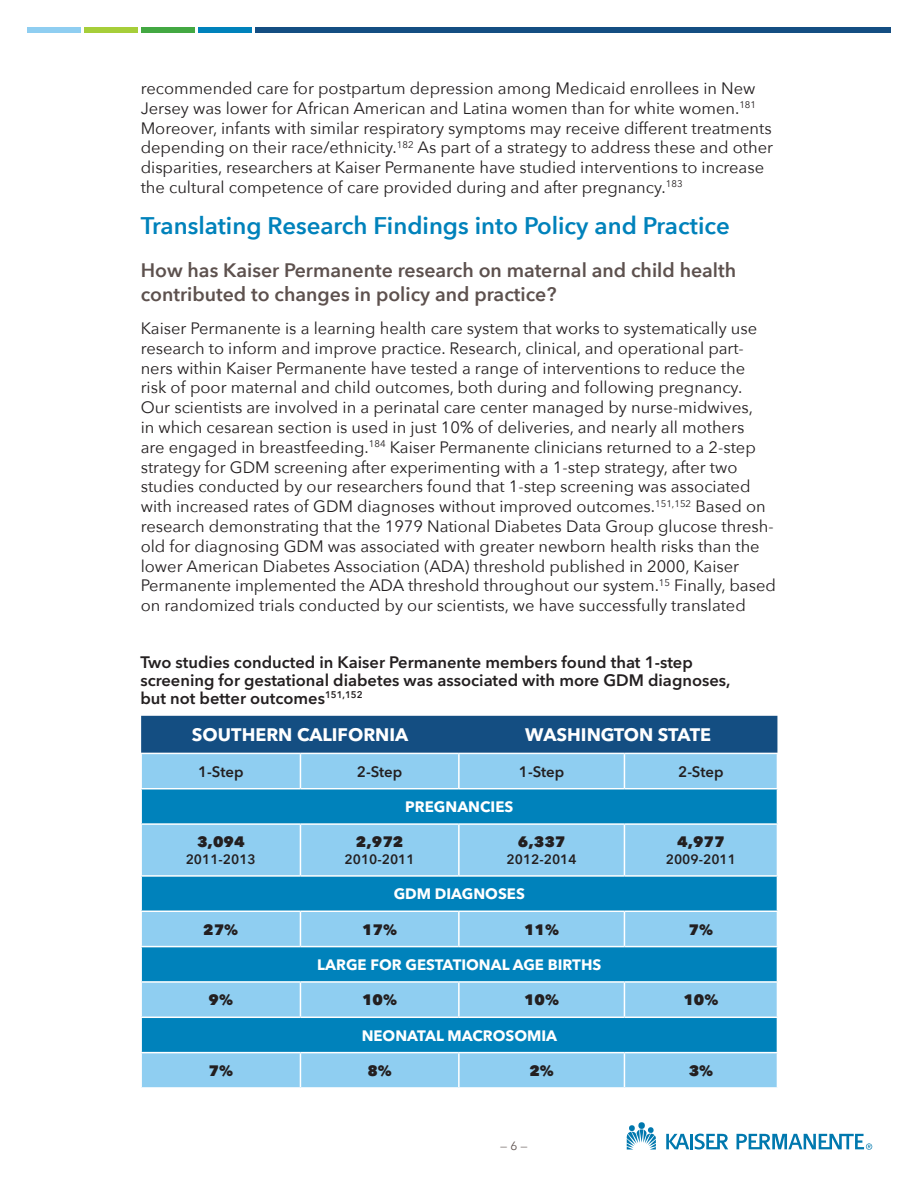
<style>
.page{position:relative;width:918px;height:1188px;background:#fff}
.page>*{position:absolute;margin:0;border:0;box-sizing:border-box;transform-origin:0 0}
.t1{font:600 24px "Avenir Next";color:#0082bb}
.t2{font:600 19.5px/23.4px "Avenir Next";color:#5d514e}
.EndNote_Bibliography{font:700 18px "Avenir Next LT Pro";color:#fff}
.Body_Text{font:16.5px/19.8px "Avenir Next";color:#231f20}
.EndNote_Bibliography-2{font:600 16.5px/18px "Avenir Next LT Pro";color:#231f20}
.EndNote_Bibliography-3{font:700 15px "Avenir Next LT Pro";color:#fff}
.EndNote_Bibliography-4{font:800 15px "Avenir Next LT Pro";color:#231f20}
.EndNote_Bibliography-5{font:600 15px "Avenir Next LT Pro";color:#231f20}
.EndNote_Bibliography-6{font:600 13.5px "Avenir Next LT Pro";color:#231f20}
.t3{font:12px "Avenir Next";color:#5d514e}
</style>
<div class="page">
<div style="left:27px;top:27px;width:54px;height:5px;background:#8fcef1"></div>
<div style="left:84px;top:27px;width:54px;height:5px;background:#a6ce39"></div>
<div style="left:141px;top:27px;width:54px;height:5px;background:#43a842"></div>
<div style="left:198px;top:27px;width:54px;height:5px;background:#0082bb"></div>
<div style="left:255px;top:27px;width:636px;height:5px;background:#144e82"></div>
<svg style="left:627px;top:1125px;width:29px;height:25px"></svg>
<div style="left:638px;top:1122px;width:7px;height:7px;background:#0078ae;border-radius:50%"></div>
<hr style="left:690px;top:1134px;width:3px;height:15px;background:#0078ae">
<svg style="left:666px;top:1134px;width:23px;height:15px"></svg>
<svg style="left:695px;top:1134px;width:33px;height:16px"></svg>
<svg style="left:737px;top:1134px;width:135px;height:16px"></svg>
<div style="left:141px;top:716px;width:636px;height:37px;background:#144e82"></div>
<div style="left:142px;top:754px;width:635px;height:333px;background:#8fcef1"></div>
<svg style="left:142px;top:789px;width:635px;height:263px;background:#44a6d4"></svg>
<hr style="left:140px;top:823px;width:160px;height:2px;background:#fff">
<hr style="left:300px;top:823px;width:159px;height:2px;background:#fff">
<hr style="left:300px;top:825px;width:1px;height:50px;background:#fff">
<hr style="left:459px;top:823px;width:165px;height:2px;background:#fff">
<hr style="left:458px;top:825px;width:2px;height:50px;background:#fff">
<hr style="left:624px;top:823px;width:154px;height:2px;background:#fff">
<hr style="left:624px;top:825px;width:1px;height:50px;background:#fff">
<hr style="left:140px;top:875px;width:160px;height:2px;background:#fff">
<hr style="left:300px;top:875px;width:159px;height:2px;background:#fff">
<hr style="left:459px;top:875px;width:165px;height:2px;background:#fff">
<hr style="left:624px;top:875px;width:154px;height:2px;background:#fff">
<hr style="left:140px;top:911px;width:160px;height:1px;background:#fff">
<hr style="left:300px;top:911px;width:159px;height:1px;background:#fff">
<hr style="left:300px;top:912px;width:1px;height:34px;background:#fff">
<hr style="left:459px;top:911px;width:165px;height:1px;background:#fff">
<hr style="left:458px;top:912px;width:2px;height:34px;background:#fff">
<hr style="left:624px;top:911px;width:154px;height:1px;background:#fff">
<hr style="left:624px;top:912px;width:1px;height:34px;background:#fff">
<hr style="left:140px;top:946px;width:160px;height:1px;background:#fff">
<hr style="left:300px;top:946px;width:159px;height:1px;background:#fff">
<hr style="left:459px;top:946px;width:165px;height:1px;background:#fff">
<hr style="left:624px;top:946px;width:154px;height:1px;background:#fff">
<hr style="left:140px;top:981px;width:160px;height:2px;background:#fff">
<hr style="left:300px;top:981px;width:159px;height:2px;background:#fff">
<hr style="left:300px;top:983px;width:1px;height:34px;background:#fff">
<hr style="left:459px;top:981px;width:165px;height:2px;background:#fff">
<hr style="left:458px;top:983px;width:2px;height:34px;background:#fff">
<hr style="left:624px;top:981px;width:154px;height:2px;background:#fff">
<hr style="left:624px;top:983px;width:1px;height:34px;background:#fff">
<hr style="left:140px;top:1017px;width:160px;height:1px;background:#fff">
<hr style="left:300px;top:1017px;width:159px;height:1px;background:#fff">
<hr style="left:459px;top:1017px;width:165px;height:1px;background:#fff">
<hr style="left:624px;top:1017px;width:154px;height:1px;background:#fff">
<hr style="left:140px;top:1052px;width:160px;height:1px;background:#fff">
<hr style="left:300px;top:1052px;width:159px;height:1px;background:#fff">
<hr style="left:300px;top:1053px;width:1px;height:34px;background:#fff">
<hr style="left:459px;top:1052px;width:165px;height:1px;background:#fff">
<hr style="left:458px;top:1053px;width:2px;height:34px;background:#fff">
<hr style="left:624px;top:1052px;width:154px;height:1px;background:#fff">
<hr style="left:624px;top:1053px;width:1px;height:34px;background:#fff">
<hr style="left:300px;top:754px;width:1px;height:34px;background:#fff">
<hr style="left:458px;top:754px;width:2px;height:34px;background:#fff">
<hr style="left:624px;top:754px;width:1px;height:34px;background:#fff">
<hr style="left:140px;top:788px;width:160px;height:1px;background:#fff">
<hr style="left:300px;top:788px;width:159px;height:1px;background:#fff">
<hr style="left:459px;top:788px;width:165px;height:1px;background:#fff">
<hr style="left:624px;top:788px;width:154px;height:1px;background:#fff">
<p class="Body_Text" style="left:141px;top:78px;width:634px">recommended care for postpartum depression among Medicaid enrollees in New Jersey was lower for African American and Latina women than for white women.<sup>181<br></sup>Moreover, infants with similar respiratory symptoms may receive different treatments depending on their race/ethnicity.<sup>182</sup> As part of a strategy to address these and other disparities, researchers at Kaiser Permanente have studied interventions to increase the cultural competence of care provided during and after pregnancy.<sup>183</sup></p>
<h2 class="t1" style="left:141px;top:205px;width:591px">Translating Research Findings into Policy and Practice</h2>
<h3 class="t2" style="left:141px;top:258px;width:597px">How has Kaiser Permanente research on maternal and child health contributed to changes in policy and practice?</h3>
<p class="Body_Text" style="left:141px;top:318px;width:637px">Kaiser Permanente is a learning health care system that works to systematically use research to inform and improve practice. Research, clinical, and operational part&shy;ners within Kaiser Permanente have tested a range of interventions to reduce the<br>risk of poor maternal and child outcomes, both during and following pregnancy.<br>Our scientists are involved in a perinatal care center managed by nurse-midwives,<br>in which cesarean section is used in just 10% of deliveries, and nearly all mothers<br>are engaged in breastfeeding.<sup>184</sup> Kaiser Permanente clinicians returned to a 2-step strategy for GDM screening after experimenting with a 1-step strategy, after two studies conducted by our researchers found that 1-step screening was associated with increased rates of GDM diagnoses without improved outcomes.<sup>151,152</sup> Based on research demonstrating that the 1979 National Diabetes Data Group glucose thresh&shy;old for diagnosing GDM was associated with greater newborn health risks than the lower American Diabetes Association (ADA) threshold published in 2000, Kaiser Permanente implemented the ADA threshold throughout our system.<sup>15</sup> Finally, based on randomized trials conducted by our scientists, we have successfully translated</p>
<p class="EndNote_Bibliography-2" style="left:140px;top:653px;width:592px">Two studies conducted in Kaiser Permanente members found that 1-step screening for gestational diabetes was associated with more GDM diagnoses, but not better outcomes<sup>151,152</sup></p>
<p class="EndNote_Bibliography" style="left:192px;top:724px;width:218px">SOUTHERN CALIFORNIA</p>
<p class="EndNote_Bibliography" style="left:525px;top:724px;width:187px">WASHINGTON STATE</p>
<p class="EndNote_Bibliography-5" style="left:198px;top:762px;width:47px">1-Step</p>
<p class="EndNote_Bibliography-5" style="left:357px;top:762px;width:47px">2-Step</p>
<p class="EndNote_Bibliography-5" style="left:519px;top:762px;width:47px">1-Step</p>
<p class="EndNote_Bibliography-5" style="left:678px;top:762px;width:47px">2-Step</p>
<p class="EndNote_Bibliography-3" style="left:405px;top:798px;width:109px">PREGNANCIES</p>
<p class="EndNote_Bibliography-4" style="left:197px;top:833px;width:49px">3,094</p>
<p class="EndNote_Bibliography-6" style="left:186px;top:851px;width:72px">2011-2013</p>
<p class="EndNote_Bibliography-4" style="left:356px;top:833px;width:49px">2,972</p>
<p class="EndNote_Bibliography-6" style="left:345px;top:851px;width:72px">2010-2011</p>
<p class="EndNote_Bibliography-4" style="left:518px;top:833px;width:49px">6,337</p>
<p class="EndNote_Bibliography-6" style="left:507px;top:851px;width:72px">2012-2014</p>
<p class="EndNote_Bibliography-4" style="left:677px;top:833px;width:49px">4,977</p>
<p class="EndNote_Bibliography-6" style="left:666px;top:851px;width:72px">2009-2011</p>
<p class="EndNote_Bibliography-3" style="left:394px;top:885px;width:133px">GDM DIAGNOSES</p>
<p class="EndNote_Bibliography-4" style="left:203px;top:920px;width:37px">27%</p>
<p class="EndNote_Bibliography-4" style="left:362px;top:920px;width:37px">17%</p>
<p class="EndNote_Bibliography-4" style="left:524px;top:920px;width:37px">11%</p>
<p class="EndNote_Bibliography-3" style="left:317px;top:956px;width:286px">LARGE FOR GESTATIONAL AGE BIRTHS</p>
<p class="EndNote_Bibliography-4" style="left:209px;top:991px;width:26px">9%</p>
<p class="EndNote_Bibliography-4" style="left:362px;top:991px;width:37px">10%</p>
<p class="EndNote_Bibliography-4" style="left:524px;top:991px;width:37px">10%</p>
<p class="EndNote_Bibliography-4" style="left:683px;top:991px;width:37px">10%</p>
<p class="EndNote_Bibliography-3" style="left:362px;top:1026px;width:197px">NEONATAL MACROSOMIA</p>
<p class="EndNote_Bibliography-4" style="left:209px;top:1061px;width:26px">7%</p>
<p class="EndNote_Bibliography-4" style="left:367px;top:1061px;width:26px">8%</p>
<p class="EndNote_Bibliography-4" style="left:529px;top:1061px;width:26px">2%</p>
<p class="EndNote_Bibliography-4" style="left:689px;top:1061px;width:26px">3%</p>
<p class="EndNote_Bibliography-4" style="left:689px;top:920px;width:26px">7%</p>
<p class="t3" style="left:500px;top:1135px;width:29px">— 6 —</p>
</div>
